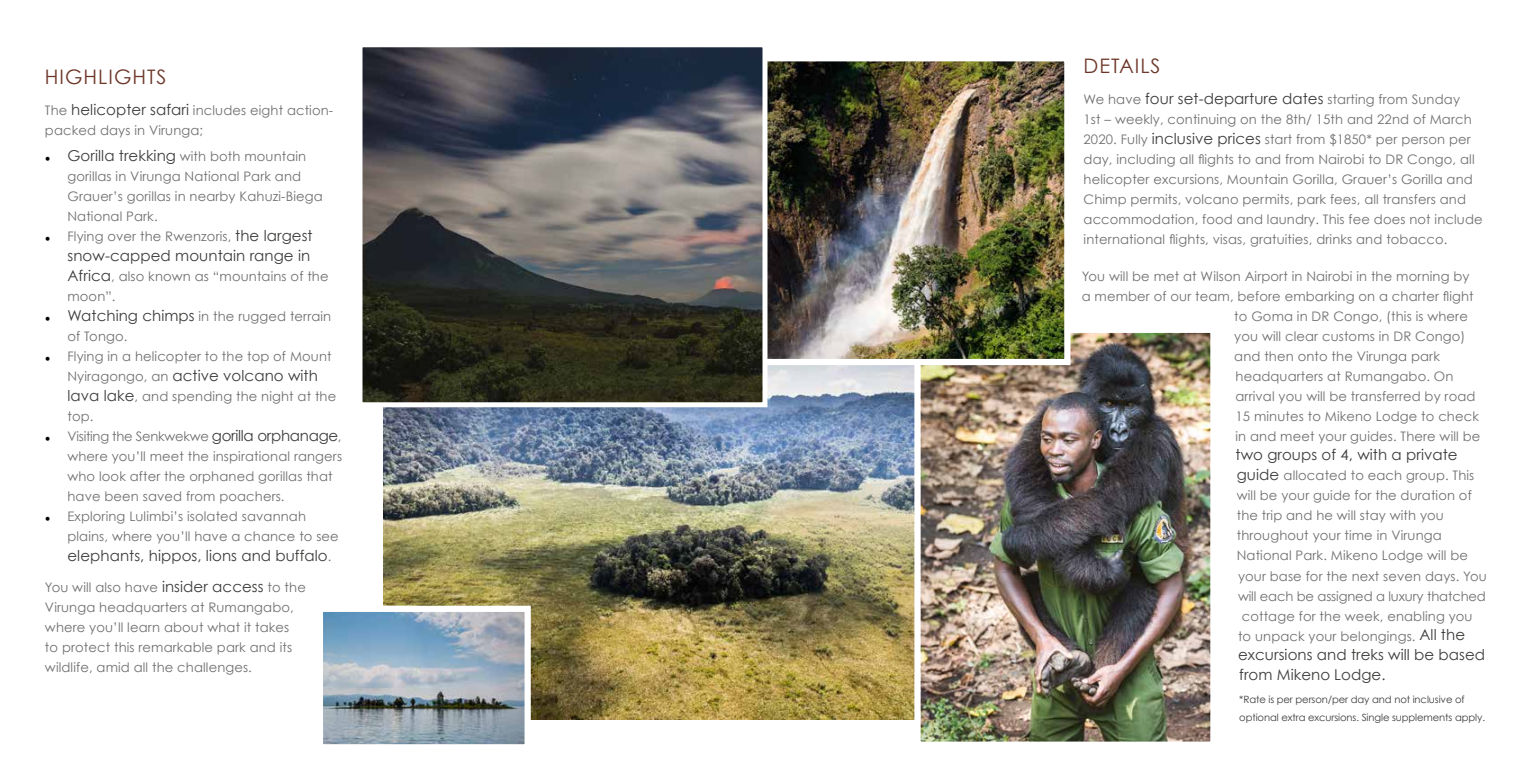
<style>
.page{position:relative;width:1530px;height:765px;background:#fff}
.page>*{position:absolute;margin:0;border:0;box-sizing:border-box;transform-origin:0 0}
.t1{font:20px "Century Gothic";letter-spacing:.05em;color:#6d3628}
.t2{font:15px/20px "Century Gothic";letter-spacing:.005em;color:#3c3c3b}
.t3{font:13.12px/20px "Century Gothic";letter-spacing:.01em;color:#706f6f}
.t4{font:13.12px "Century Gothic";letter-spacing:-.01em;color:#706f6f}
.t5{font:10px/18px "Century Gothic";letter-spacing:-.01em;color:#3c3c3b}
.s1{font-size:15px;color:#3c3c3b}
.s2{font-family:"Minion Pro";font-size:15px;color:#000}
.s3{font-size:13.12px;color:#706f6f}
</style>
<div class="page">
<img style="left:383px;top:365px;width:531px;height:355px">
<img style="left:921px;top:334px;width:289px;height:407px">
<div style="left:914px;top:327px;width:303px;height:421px;border:6px solid #fff"></div>
<img style="left:768px;top:62px;width:296px;height:296px">
<div style="left:752px;top:55px;width:319px;height:310px;border:6px solid #fff"></div>
<img style="left:364px;top:48px;width:398px;height:353px">
<div style="left:358px;top:42px;width:410px;height:365px;border:5px solid #fff"></div>
<img style="left:324px;top:613px;width:200px;height:130px">
<div style="left:317px;top:606px;width:214px;height:144px;border:6px solid #fff"></div>
<h1 class="t1" style="left:45px;top:64px;width:123px">HIGHLIGHTS</h1>
<p class="t3" style="left:45px;top:100px;width:290px">The <span class="s1">helicopter safari</span> includes eight action&shy;packed days in Virunga;</p>
<p class="t3" style="left:67px;top:146px;width:257px;text-indent:-23px"><span class="s2">•</span> <span class="s1">Gorilla trekking</span> with both mountain gorillas in Virunga National Park and Grauer’s gorillas in nearby Kahuzi-Biega National Park.</p>
<p class="t3" style="left:45px;top:226px;width:269px"><span class="s2">•</span> Flying over the Rwenzoris, <span class="s1">the largest</span></p>
<p class="t2" style="left:67px;top:245px;width:244px">snow-capped mountain range in</p>
<p class="t3" style="left:67px;top:266px;width:263px"><span class="s1">Africa</span>, also known as “mountains of the moon”.</p>
<p class="t3" style="left:67px;top:306px;width:265px;text-indent:-22px"><span class="s2">•</span> <span class="s1">Watching chimps</span> in the rugged terrain of Tongo.</p>
<p class="t3" style="left:45px;top:346px;width:288px"><span class="s2">•</span> Flying in a helicopter to the top of Mount</p>
<p class="t2" style="left:67px;top:365px;width:252px"><span class="s3">Nyiragongo, an</span> active volcano with</p>
<p class="t3" style="left:67px;top:386px;width:270px"><span class="s1">lava lake</span>, and spending the night at the top.</p>
<p class="t3" style="left:67px;top:426px;width:276px;text-indent:-22px"><span class="s2">•</span> Visiting the Senkwekwe <span class="s1">gorilla orphanage</span>, where you’ll meet the inspirational rangers who look after the orphaned gorillas that have been saved from poachers.</p>
<p class="t3" style="left:67px;top:506px;width:273px;text-indent:-22px"><span class="s2">•</span> Exploring Lulimbi’s isolated savannah plains, where you’ll have a chance to see</p>
<p class="t2" style="left:67px;top:545px;width:266px">elephants, hippos, lions and buffalo<span class="s3">.</span></p>
<p class="t3" style="left:45px;top:577px;width:262px">You will also have <span class="s1">insider access</span> to the Virunga headquarters at Rumangabo, where you’ll learn about what it takes<br>to protect this remarkable park and its wildlife, amid all the challenges.</p>
<h1 class="t1" style="left:1084px;top:54px;width:79px">DETAILS</h1>
<p class="t3" style="left:1084px;top:89px;width:401px">We have <span class="s1">four set-departure dates</span> starting from Sunday<br>1st – weekly, continuing on the 8th/ 15th and 22nd of March 2020. Fully <span class="s1">inclusive prices</span> start from $1850* per person per day, including all flights to and from Nairobi to DR Congo, all helicopter excursions, Mountain Gorilla, Grauer’s Gorilla and Chimp permits, volcano permits, park fees, all transfers and accommodation, food and laundry. This fee does not include international flights, visas, gratuities, drinks and tobacco.</p>
<p class="t3" style="left:1082px;top:266px;width:389px">You will be met at Wilson Airport in Nairobi in the morning by</p>
<p class="t3" style="left:1082px;top:286px;width:393px">a member of our team, before embarking on a charter flight</p>
<p class="t3" style="left:1234px;top:306px;width:235px">to Goma in DR Congo, (this is where</p>
<p class="t3" style="left:1234px;top:326px;width:233px">you will clear customs in DR Congo)</p>
<p class="t3" style="left:1234px;top:346px;width:207px">and then onto the Virunga park</p>
<p class="t3" style="left:1236px;top:366px;width:219px">headquarters at Rumangabo. On</p>
<p class="t3" style="left:1236px;top:386px;width:241px">arrival you will be transferred by road</p>
<p class="t3" style="left:1236px;top:406px;width:245px">15 minutes to Mikeno Lodge to check</p>
<p class="t3" style="left:1236px;top:426px;width:246px">in and meet your guides. There will be</p>
<p class="t2" style="left:1236px;top:445px;width:224px">two groups of 4, with a private</p>
<p class="t3" style="left:1237px;top:466px;width:239px"><span class="s1">guide</span> allocated to each group. This</p>
<p class="t3" style="left:1237px;top:486px;width:237px">will be your guide for the duration of</p>
<p class="t3" style="left:1237px;top:506px;width:209px">the trip and he will stay with you</p>
<p class="t3" style="left:1237px;top:526px;width:207px">throughout your time in Virunga</p>
<p class="t3" style="left:1237px;top:546px;width:233px">National Park. Mikeno Lodge will be</p>
<p class="t3" style="left:1238px;top:566px;width:250px">your base for the next seven days. You</p>
<p class="t4" style="left:1238px;top:588px;width:249px">will each be assigned a luxury thatched</p>
<p class="t3" style="left:1242px;top:606px;width:232px">cottage for the week, enabling you</p>
<p class="t3" style="left:1238px;top:626px;width:229px">to unpack your belongings. <span class="s1">All the</span></p>
<p class="t2" style="left:1238px;top:645px;width:249px">excursions and treks will be based from Mikeno Lodge.</p>
<p class="t5" style="left:1239px;top:690px;width:247px">*Rate is per person/per day and not inclusive of optional extra excursions. Single supplements apply.</p>
</div>
